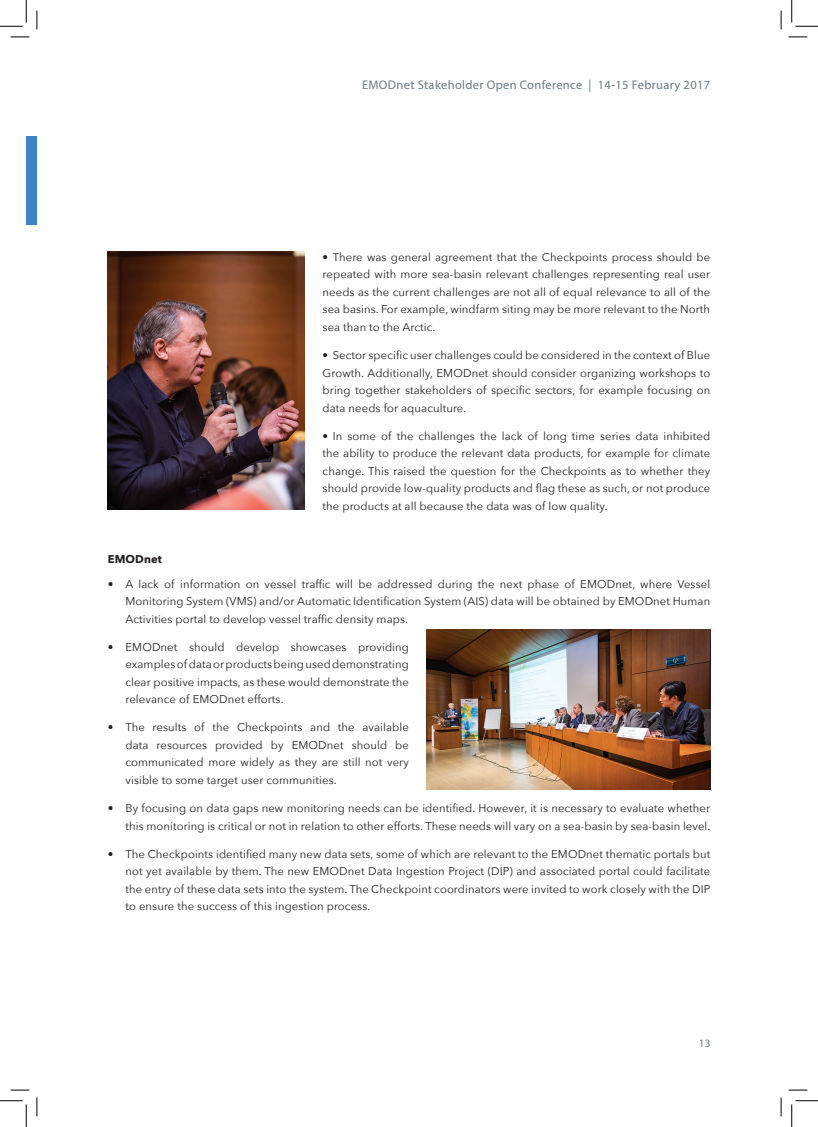
<style>
.page{position:relative;width:818px;height:1127px;background:#fff}
.page>*{position:absolute;margin:0;border:0;box-sizing:border-box;transform-origin:0 0}
.t1{font:12.5px "Myriad Pro";letter-spacing:.025em;color:#6b7a83}
.t2{font:11.25px/17.5px "Avenir Next";letter-spacing:.01em;color:#231f20;text-align:justify}
.t3{font:700 11.25px "Avenir Next";letter-spacing:.01em;color:#231f20}
.t4{font:11.25px "Myriad Pro";color:#6b7a83}
</style>
<div class="page">
<img style="left:427px;top:629px;width:283px;height:160px">
<img style="left:108px;top:252px;width:197px;height:257px">
<div style="left:26px;top:136px;width:11px;height:89px;background:#3e82c1"></div>
<svg style="left:11px;top:36px;width:18px;height:2px"></svg>
<svg style="left:788px;top:36px;width:19px;height:2px"></svg>
<svg style="left:11px;top:1089px;width:18px;height:1px"></svg>
<svg style="left:788px;top:1089px;width:19px;height:1px"></svg>
<svg style="left:36px;top:11px;width:2px;height:18px"></svg>
<svg style="left:36px;top:1097px;width:2px;height:18px"></svg>
<svg style="left:780px;top:11px;width:2px;height:18px"></svg>
<svg style="left:780px;top:1097px;width:2px;height:18px"></svg>
<svg style="left:0;top:0;width:27px;height:27px"></svg>
<svg style="left:0;top:1100px;width:27px;height:26px"></svg>
<svg style="left:791px;top:0;width:27px;height:27px"></svg>
<svg style="left:791px;top:1100px;width:27px;height:26px"></svg>
<p class="t1" style="left:362px;top:77px;width:350px">EMODnet Stakeholder Open Conference | 14-15 February 2017</p>
<p class="t2" style="left:323px;top:248px;width:389px">• There was general agreement that the Checkpoints process should be repeated with more sea-basin relevant challenges representing real user needs as the current challenges are not all of equal relevance to all of the sea basins. For example, windfarm siting may be more relevant to the North sea than to the Arctic.</p>
<p class="t2" style="left:323px;top:346px;width:389px">• Sector specific user challenges could be considered in the context of Blue Growth. Additionally, EMODnet should consider organizing workshops to bring together stakeholders of specific sectors, for example focusing on data needs for aquaculture.</p>
<p class="t2" style="left:323px;top:427px;width:389px">• In some of the challenges the lack of long time series data inhibited the ability to produce the relevant data products, for example for climate change. This raised the question for the Checkpoints as to whether they should provide low-quality products and flag these as such, or not produce the products at all because the data was of low quality.</p>
<p class="t3" style="left:108px;top:552px;width:56px">EMODnet</p>
<p class="t2" style="left:125px;top:574px;width:586px;text-indent:-18px">• A lack of information on vessel traffic will be addressed during the next phase of EMODnet, where Vessel Monitoring System (VMS) and/or Automatic Identification System (AIS) data will be obtained by EMODnet Human Activities portal to develop vessel traffic density maps.</p>
<p class="t2" style="left:125px;top:638px;width:285px;text-indent:-18px">• EMODnet should develop showcases providing examples of data or products being used demonstrating clear positive impacts, as these would demonstrate the relevance of EMODnet efforts.</p>
<p class="t2" style="left:125px;top:718px;width:285px;text-indent:-18px">• The results of the Checkpoints and the available data resources provided by EMODnet should be communicated more widely as they are still not very visible to some target user communities.</p>
<p class="t2" style="left:108px;top:799px;width:604px;text-align:right">• By focusing on data gaps new monitoring needs can be identified. However, it is necessary to evaluate whether this monitoring is critical or not in relation to other efforts. These needs will vary on a sea-basin by sea-basin level.</p>
<p class="t2" style="left:125px;top:844px;width:586px;text-indent:-18px">• The Checkpoints identified many new data sets, some of which are relevant to the EMODnet thematic portals but not yet available by them. The new EMODnet Data Ingestion Project (DIP) and associated portal could facilitate the entry of these data sets into the system. The Checkpoint coordinators were invited to work closely with the DIP to ensure the success of this ingestion process.</p>
<p class="t4" style="left:699px;top:1035px;width:13px">13</p>
</div>
